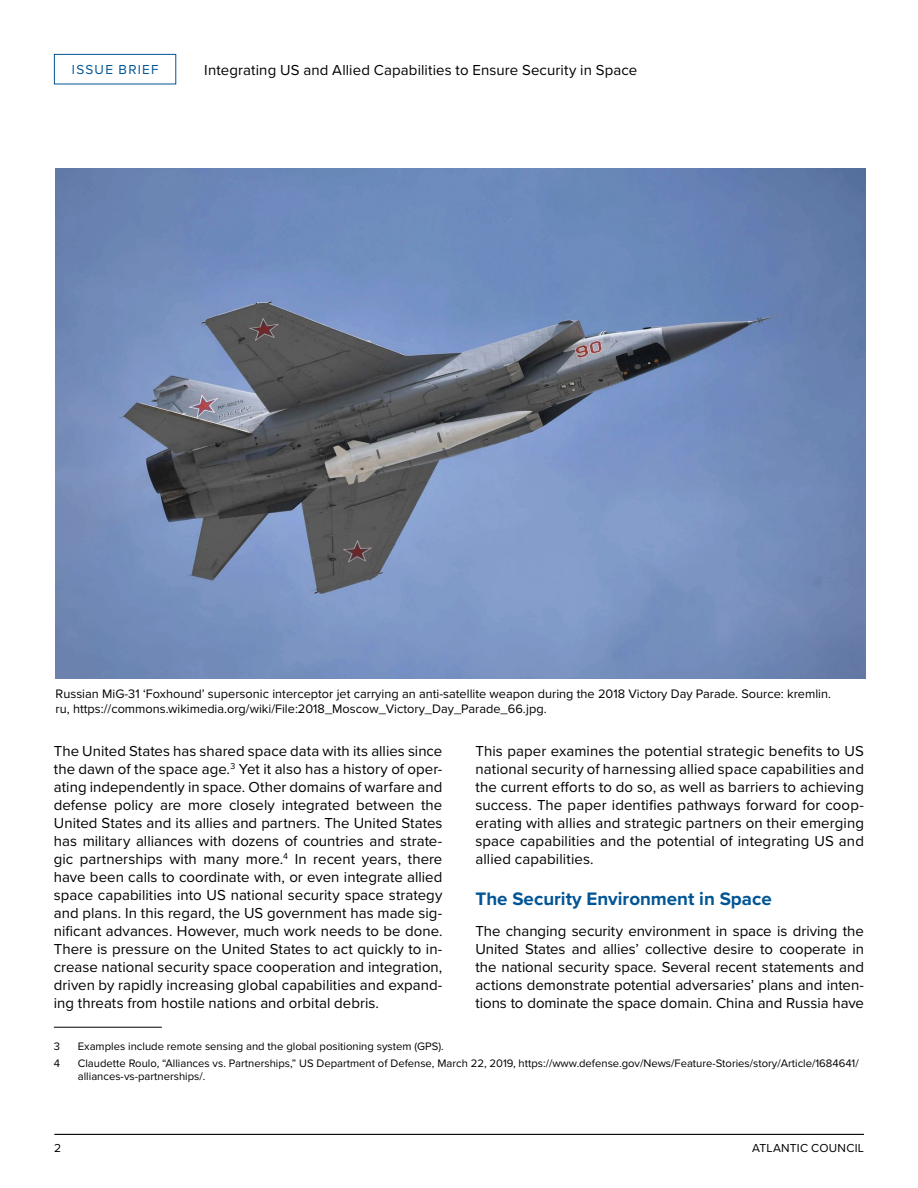
<style>
.page{position:relative;width:918px;height:1188px;background:#fff}
.page>*{position:absolute;margin:0;border:0;box-sizing:border-box;transform-origin:0 0}
.t1{font:700 18.75px "Proxima Nova";color:#005596}
.t2{font:15px/18px "Proxima Nova";letter-spacing:.005em;color:#000;text-align:justify}
.t3{font:13.5px "Proxima Nova";letter-spacing:.09em;color:#005596}
.t4{font:12.75px/15px "Proxima Nova";color:#000}
.t5{font:12px "Proxima Nova";letter-spacing:.02em;color:#000}
.t6{font:11.25px/13.5px "Proxima Nova";color:#000}
</style>
<div class="page">
<hr style="left:54px;top:1134px;width:810px;height:1px;background:#000">
<div style="left:54px;top:54px;width:122px;height:30px;border:1px solid #005596"></div>
<hr style="left:54px;top:1027px;width:108px;height:1px;background:#000">
<img style="left:56px;top:169px;width:809px;height:510px">
<p class="t3" style="left:72px;top:60px;width:88px">ISSUE BRIEF</p>
<p class="t2" style="left:204px;top:60px;width:435px">Integrating US and Allied Capabilities to Ensure Security in Space</p>
<p class="t4" style="left:56px;top:686px;width:777px">Russian MiG-31 ‘Foxhound’ supersonic interceptor jet carrying an anti-satellite weapon during the 2018 Victory Day Parade. Source: kremlin. ru, https://commons.wikimedia.org/wiki/File:2018_Moscow_Victory_Day_Parade_66.jpg.</p>
<p class="t2" style="left:54px;top:741px;width:390px">The United States has shared space data with its allies since the dawn of the space age.<sup>3</sup> Yet it also has a history of oper&shy;ating independently in space. Other domains of warfare and defense policy are more closely integrated between the United States and its allies and partners. The United States has military alliances with dozens of countries and strate&shy;gic partnerships with many more.<sup>4</sup> In recent years, there have been calls to coordinate with, or even integrate allied space capabilities into US national security space strategy and plans. In this regard, the US government has made sig&shy;nificant advances. However, much work needs to be done.<br>There is pressure on the United States to act quickly to in&shy;crease national security space cooperation and integration, driven by rapidly increasing global capabilities and expand&shy;ing threats from hostile nations and orbital debris.</p>
<p class="t6" style="left:54px;top:1039px;width:8px">3</p>
<p class="t6" style="left:78px;top:1039px;width:367px">Examples include remote sensing and the global positioning system (GPS).</p>
<p class="t6" style="left:54px;top:1056px;width:8px">4</p>
<p class="t6" style="left:78px;top:1056px;width:782px">Claudette Roulo, “Alliances vs. Partnerships,” US Department of Defense, March 22, 2019, https://www.defense.gov/News/Feature-Stories/story/Article/1684641/ alliances-vs-partnerships/.</p>
<p class="t2" style="left:475px;top:741px;width:390px">This paper examines the potential strategic benefits to US national security of harnessing allied space capabilities and the current efforts to do so, as well as barriers to achieving success. The paper identifies pathways forward for coop&shy;erating with allies and strategic partners on their emerging space capabilities and the potential of integrating US and allied capabilities.</p>
<p class="t1" style="left:475px;top:884px;width:298px">The Security Environment in Space</p>
<p class="t2" style="left:475px;top:921px;width:390px">The changing security environment in space is driving the United States and allies’ collective desire to cooperate in the national security space. Several recent statements and actions demonstrate potential adversaries’ plans and inten&shy;tions to dominate the space domain. China and Russia have</p>
<p class="t5" style="left:54px;top:1139px;width:9px">2</p>
<p class="t5" style="left:752px;top:1139px;width:113px">ATLANTIC COUNCIL</p>
</div>
